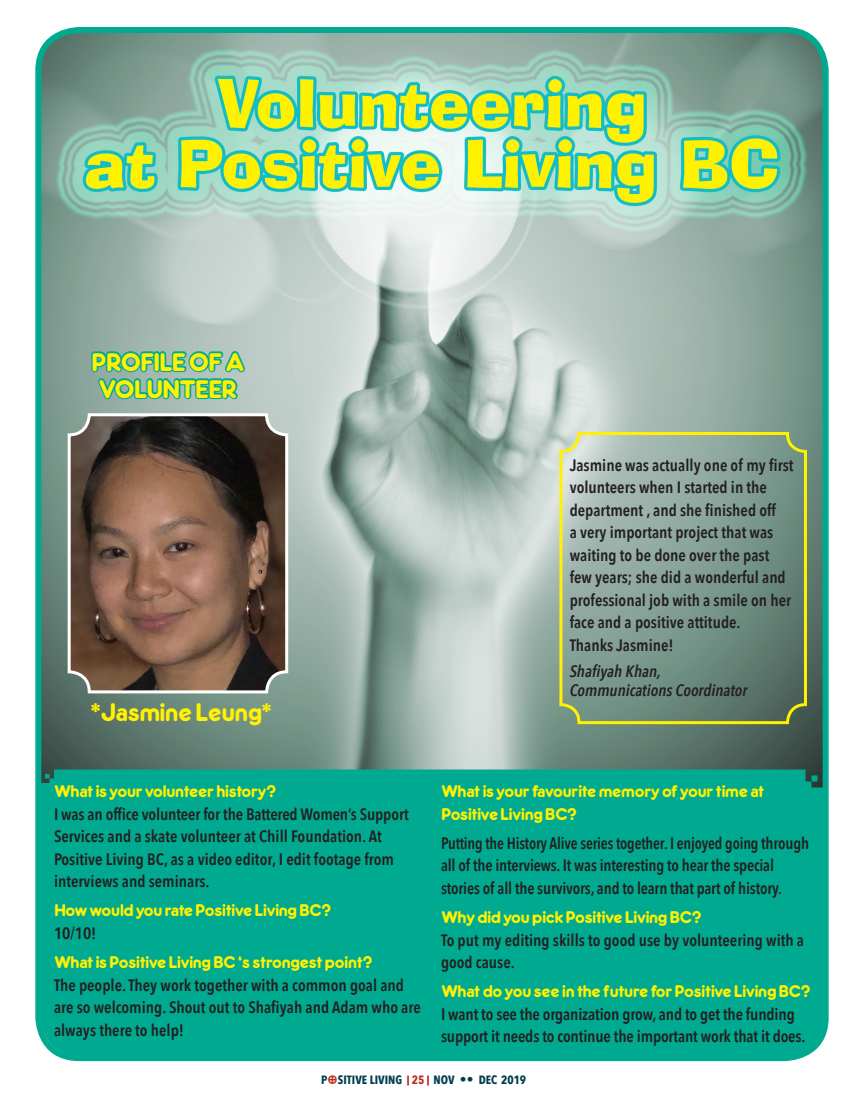
<style>
.page{position:relative;width:864px;height:1107px;background:#fff}
.page>*{position:absolute;margin:0;border:0;box-sizing:border-box;transform-origin:0 0}
.t1{font:500 22.5px/27px "OPTI Frankfurter";color:#fff101;text-align:center}
.t2{font:600 16.5px/22.5px "Avenir Next Condensed";color:#231f20}
.t3{font:600 16.5px/22.5px "Avenir Next Condensed";color:#231f20;scale:.93 1}
.t4{font:italic 600 16.5px/19.5px "Avenir Next Condensed";color:#231f20}
.t5{font:500 15px/22.5px "OPTI Frankfurter";color:#fff101}
.t6{font:700 12px "Avenir Next Condensed";color:#033e50}
.s1{font-weight:800;font-size:9.9px;color:#be2d22}
.s2{color:#be2d22}
.s3{font-family:"Avenir";font-weight:800;font-size:13.5px}
</style>
<div class="page">
<img style="left:42px;top:34px;width:780px;height:736px">
<div style="left:35px;top:27px;width:794px;height:1034px;border:6px solid #00aa90;border-radius:40px"></div>
<div style="left:40px;top:770px;width:784px;height:286px;background:#00aa90"></div>
<img style="left:69px;top:415px;width:218px;height:277px">
<div style="left:68px;top:413px;width:220px;height:280px;border:3px solid #fff;border-radius:20px"></div>
<svg style="left:90px;top:349px;width:157px;height:53px;background:#53b1a1"></svg>
<div style="left:559px;top:432px;width:248px;height:292px;border:3px solid #fff101;border-radius:18px"></div>
<h1 class="t1" style="left:91px;top:348px;width:154px">PROFILE OF A<br>VOLUNTEER</h1>
<h1 class="t1" style="left:90px;top:698px;width:183px">*Jasmine Leung*</h1>
<p class="t2" style="left:570px;top:453px;width:225px">Jasmine was actually one of my first volunteers when I started in the department , and she finished off<br>a very important project that was waiting to be done over the past few years; she did a wonderful and professional job with a smile on her face and a positive attitude.<br>Thanks Jasmine!</p>
<p class="t4" style="left:570px;top:661px;width:179px">Shafiyah Khan,<br>Communications Coordinator</p>
<p class="t5" style="left:54px;top:780px;width:223px">What is your volunteer history?</p>
<p class="t2" style="left:54px;top:802px;width:356px">I was an office volunteer for the Battered Women’s Support Services and a skate volunteer at Chill Foundation. At Positive Living BC, as a video editor, I edit footage from interviews and seminars.</p>
<p class="t5" style="left:54px;top:899px;width:278px">How would you rate Positive Living BC?</p>
<p class="t2" style="left:54px;top:921px;width:44px">10/10!</p>
<p class="t5" style="left:54px;top:951px;width:319px">What is Positive Living BC ‘s strongest point?</p>
<p class="t2" style="left:54px;top:973px;width:368px">The people. They work together with a common goal and are so welcoming. Shout out to Shafiyah and Adam who are always there to help!</p>
<p class="t5" style="left:441px;top:780px;width:324px">What is your favourite memory of your time at<br>Positive Living BC?</p>
<p class="t3" style="left:441px;top:831px;width:397px">Putting the History Alive series together. I enjoyed going through all of the interviews. It was interesting to hear the special stories of all the survivors, and to learn that part of history.</p>
<p class="t5" style="left:441px;top:906px;width:261px">Why did you pick Positive Living BC?</p>
<p class="t2" style="left:441px;top:928px;width:365px">To put my editing skills to good use by volunteering with a good cause.</p>
<p class="t5" style="left:441px;top:980px;width:370px">What do you see in the future for Positive Living BC?</p>
<p class="t2" style="left:441px;top:1002px;width:366px">I want to see the organization grow, and to get the funding support it needs to continue the important work that it does.</p>
<p class="t6" style="left:321px;top:1073px;width:206px">P SITIVE LIVING <span class="s1">|</span> <span class="s2">25</span> <span class="s1">|</span> NOV <span class="s3">••</span> DEC 2019</p>
</div>
